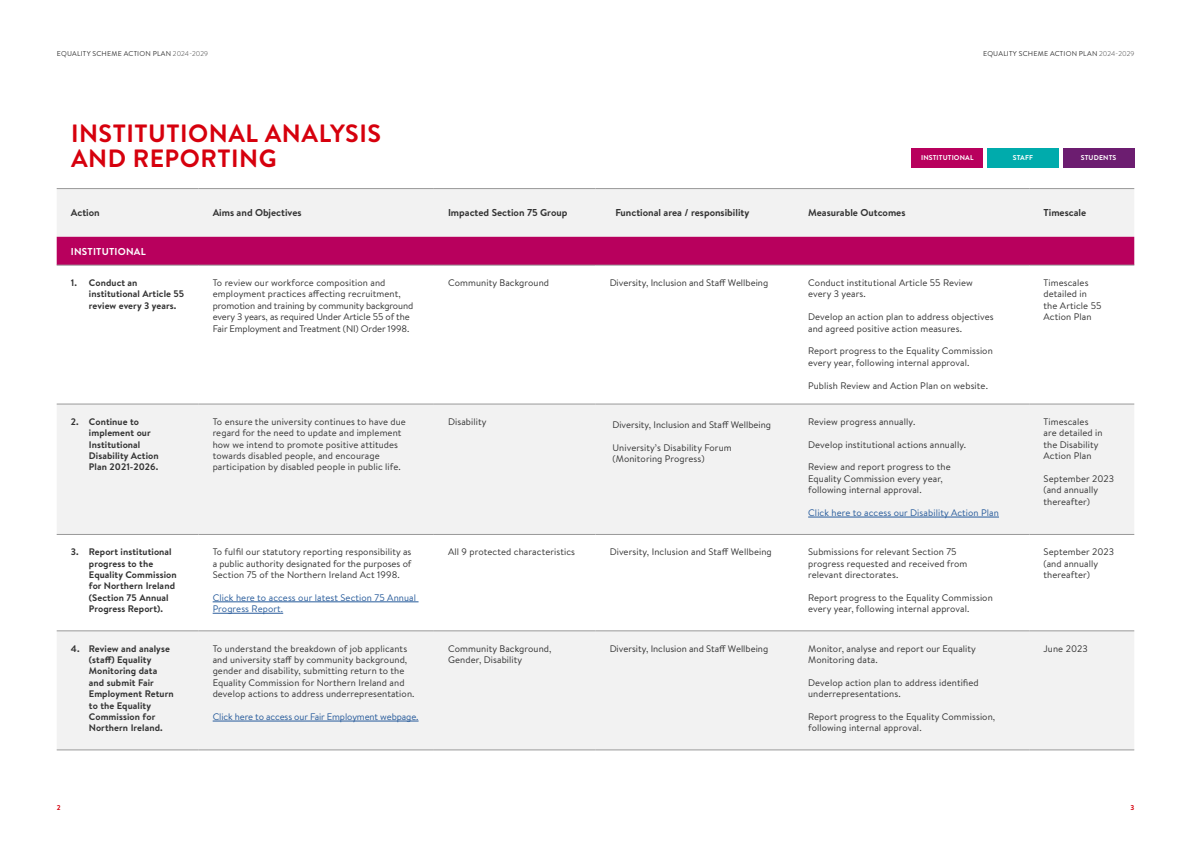
<style>
.page{position:relative;width:1191px;height:842px;background:#fff}
.page>*{position:absolute;margin:0;border:0;box-sizing:border-box;transform-origin:0 0}
.t1{font:700 25px/25px "Brandon Text";letter-spacing:.02em;color:#d6000d}
.t2{font:700 10px "Brandon Text";color:#333}
.t3{font:700 10px "Brandon Text";letter-spacing:.02em;color:#fff}
.t4{font:9.5px/11.4px "Brandon Text";letter-spacing:.01em;color:#333}
.t5{font:700 9.5px/11.4px "Brandon Text";letter-spacing:.01em;color:#333}
.t6{font:9.5px/11.4px "Brandon Text";letter-spacing:-.01em;color:#333}
.t7{font:9.5px/11.4px "Brandon Text";letter-spacing:.01em;color:#275b9b}
.t8{font:9.5px "Brandon Text";letter-spacing:-.01em;color:#275b9b}
.t9{font:7px "Brandon Grotesque";letter-spacing:.03em;color:#333}
.t10{font:700 7px "Brandon Text";letter-spacing:.02em;color:#fff}
.t11{font:700 7px "Brandon Text";color:#d6000d}
.s1{font-weight:300}
</style>
<div class="page">
<div style="left:57px;top:189px;width:1077px;height:48px;background:#f2f2f2"></div>
<div style="left:57px;top:237px;width:1077px;height:28px;background:#b8005d"></div>
<svg style="left:57px;top:405px;width:1077px;height:345px;fill:#f2f2f2"></svg>
<hr style="left:595px;top:265px;width:199px;height:1px;background:#999">
<hr style="left:794px;top:265px;width:235px;height:1px;background:#999">
<hr style="left:1029px;top:265px;width:105px;height:1px;background:#999">
<hr style="left:595px;top:534px;width:199px;height:1px;background:#999">
<hr style="left:794px;top:534px;width:235px;height:1px;background:#999">
<hr style="left:1029px;top:534px;width:105px;height:1px;background:#999">
<hr style="left:595px;top:188px;width:199px;height:1px;background:#999">
<hr style="left:794px;top:188px;width:235px;height:1px;background:#999">
<hr style="left:1029px;top:188px;width:105px;height:1px;background:#999">
<hr style="left:57px;top:265px;width:141px;height:1px;background:#999">
<hr style="left:198px;top:265px;width:236px;height:1px;background:#999">
<hr style="left:434px;top:265px;width:161px;height:1px;background:#999">
<hr style="left:595px;top:404px;width:199px;height:1px;background:#999">
<hr style="left:794px;top:404px;width:235px;height:1px;background:#999">
<hr style="left:1029px;top:404px;width:105px;height:1px;background:#999">
<hr style="left:595px;top:631px;width:199px;height:1px;background:#999">
<hr style="left:794px;top:631px;width:235px;height:1px;background:#999">
<hr style="left:1029px;top:631px;width:105px;height:1px;background:#999">
<hr style="left:595px;top:750px;width:199px;height:1px;background:#999">
<hr style="left:794px;top:750px;width:235px;height:1px;background:#999">
<hr style="left:1029px;top:750px;width:105px;height:1px;background:#999">
<hr style="left:57px;top:404px;width:141px;height:1px;background:#999">
<hr style="left:198px;top:404px;width:236px;height:1px;background:#999">
<hr style="left:434px;top:404px;width:161px;height:1px;background:#999">
<hr style="left:57px;top:534px;width:141px;height:1px;background:#999">
<hr style="left:198px;top:534px;width:236px;height:1px;background:#999">
<hr style="left:434px;top:534px;width:161px;height:1px;background:#999">
<hr style="left:57px;top:631px;width:141px;height:1px;background:#999">
<hr style="left:198px;top:631px;width:236px;height:1px;background:#999">
<hr style="left:434px;top:631px;width:161px;height:1px;background:#999">
<hr style="left:57px;top:188px;width:141px;height:1px;background:#999">
<hr style="left:198px;top:188px;width:236px;height:1px;background:#999">
<hr style="left:434px;top:188px;width:161px;height:1px;background:#999">
<hr style="left:57px;top:750px;width:141px;height:1px;background:#999">
<hr style="left:198px;top:750px;width:236px;height:1px;background:#999">
<hr style="left:434px;top:750px;width:161px;height:1px;background:#999">
<hr style="left:808px;top:517px;width:191px;height:1px;background:#275b9b">
<hr style="left:213px;top:602px;width:205px;height:1px;background:#275b9b">
<hr style="left:213px;top:613px;width:70px;height:1px;background:#275b9b">
<hr style="left:213px;top:721px;width:205px;height:1px;background:#275b9b">
<div style="left:911px;top:148px;width:72px;height:19px;background:#b8005d"></div>
<div style="left:987px;top:148px;width:71px;height:19px;background:#00abac"></div>
<div style="left:1063px;top:148px;width:71px;height:19px;background:#6c1d70"></div>
<p class="t9" style="left:57px;top:49px;width:153px">EQUALITY SCHEME ACTION PLAN <span class="s1">2024-2029</span></p>
<p class="t9" style="left:983px;top:49px;width:153px">EQUALITY SCHEME ACTION PLAN <span class="s1">2024-2029</span></p>
<h1 class="t1" style="left:71px;top:121px;width:311px">INSTITUTIONAL ANALYSIS<br>AND REPORTING</h1>
<p class="t10" style="left:921px;top:153px;width:54px">INSTITUTIONAL</p>
<p class="t10" style="left:1012px;top:153px;width:22px">STAFF</p>
<p class="t10" style="left:1080px;top:153px;width:37px">STUDENTS</p>
<p class="t2" style="left:71px;top:206px;width:30px">Action</p>
<p class="t2" style="left:213px;top:206px;width:90px">Aims and Objectives</p>
<p class="t2" style="left:448px;top:206px;width:121px">Impacted Section 75 Group</p>
<p class="t2" style="left:615px;top:206px;width:136px">Functional area / responsibility</p>
<p class="t2" style="left:808px;top:206px;width:99px">Measurable Outcomes</p>
<p class="t2" style="left:1043px;top:206px;width:44px">Timescale</p>
<p class="t3" style="left:71px;top:245px;width:76px">INSTITUTIONAL</p>
<p class="t5" style="left:89px;top:277px;width:97px;text-indent:-18px">1. Conduct an institutional Article 55 review every 3 years.</p>
<p class="t6" style="left:213px;top:277px;width:202px">To review our workforce composition and employment practices affecting recruitment, promotion and training by community background every 3 years, as required Under Article 55 of the Fair Employment and Treatment (NI) Order 1998.</p>
<p class="t4" style="left:448px;top:277px;width:103px">Community Background</p>
<p class="t4" style="left:609px;top:277px;width:160px">Diversity, Inclusion and Staff Wellbeing</p>
<p class="t4" style="left:808px;top:277px;width:166px">Conduct institutional Article 55 Review every 3 years.</p>
<p class="t4" style="left:1043px;top:277px;width:60px">Timescales detailed in the Article 55<br>Action Plan</p>
<p class="t4" style="left:808px;top:311px;width:187px">Develop an action plan to address objectives and agreed positive action measures.</p>
<p class="t4" style="left:808px;top:345px;width:186px">Report progress to the Equality Commission every year, following internal approval.</p>
<p class="t4" style="left:808px;top:379px;width:181px">Publish Review and Action Plan on website.</p>
<p class="t5" style="left:89px;top:416px;width:71px;text-indent:-18px">2. Continue to implement our<br>Institutional<br>Disability Action<br>Plan 2021-2026.</p>
<p class="t4" style="left:213px;top:416px;width:195px">To ensure the university continues to have due regard for the need to update and implement how we intend to promote positive attitudes towards disabled people, and encourage participation by disabled people in public life.</p>
<p class="t4" style="left:448px;top:416px;width:40px">Disability</p>
<p class="t4" style="left:612px;top:418px;width:160px">Diversity, Inclusion and Staff Wellbeing</p>
<p class="t4" style="left:612px;top:441px;width:121px">University’s Disability Forum (Monitoring Progress)</p>
<p class="t4" style="left:808px;top:416px;width:109px">Review progress annually.</p>
<p class="t4" style="left:808px;top:438px;width:160px">Develop institutional actions annually.</p>
<p class="t4" style="left:808px;top:461px;width:144px">Review and report progress to the<br>Equality Commission every year, following internal approval.</p>
<p class="t7" style="left:808px;top:507px;width:192px">Click here to access our Disability Action Plan</p>
<p class="t5" style="left:89px;top:546px;width:89px;text-indent:-18px">3. Report institutional progress to the<br>Equality Commission for Northern Ireland (Section 75 Annual<br>Progress Report).</p>
<p class="t4" style="left:213px;top:546px;width:200px;text-align:justify">To fulfil our statutory reporting responsibility as a public authority designated for the purposes of Section 75 of the Northern Ireland Act 1998.</p>
<p class="t7" style="left:213px;top:592px;width:205px">Click here to access our latest Section 75 Annual<br>Progress Report.</p>
<p class="t5" style="left:89px;top:642px;width:86px;text-indent:-18px">4. Review and analyse (staff) Equality<br>Monitoring data and submit Fair<br>Employment Return to the Equality<br>Commission for<br>Northern Ireland.</p>
<p class="t4" style="left:213px;top:642px;width:203px">To understand the breakdown of job applicants and university staff by community background, gender and disability, submitting return to the Equality Commission for Northern Ireland and develop actions to address underrepresentation.</p>
<p class="t8" style="left:213px;top:710px;width:207px">Click here to access our Fair Employment webpage.</p>
<p class="t4" style="left:448px;top:546px;width:129px">All 9 protected characteristics</p>
<p class="t4" style="left:609px;top:546px;width:164px">Diversity, Inclusion and Staff Wellbeing</p>
<p class="t4" style="left:808px;top:546px;width:161px">Submissions for relevant Section 75 progress requested and received from relevant directorates.</p>
<p class="t4" style="left:808px;top:592px;width:186px">Report progress to the Equality Commission every year, following internal approval.</p>
<p class="t4" style="left:448px;top:642px;width:105px">Community Background,<br>Gender, Disability</p>
<p class="t4" style="left:609px;top:642px;width:160px">Diversity, Inclusion and Staff Wellbeing</p>
<p class="t4" style="left:808px;top:642px;width:169px">Monitor, analyse and report our Equality<br>Monitoring data.</p>
<p class="t4" style="left:808px;top:676px;width:172px">Develop action plan to address identified underrepresentations.</p>
<p class="t4" style="left:808px;top:711px;width:188px">Report progress to the Equality Commission, following internal approval.</p>
<p class="t4" style="left:1043px;top:416px;width:61px">Timescales are detailed in the Disability<br>Action Plan</p>
<p class="t4" style="left:1043px;top:473px;width:72px">September 2023 (and annually thereafter)</p>
<p class="t4" style="left:1043px;top:546px;width:72px">September 2023 (and annually thereafter)</p>
<p class="t4" style="left:1043px;top:642px;width:46px">June 2023</p>
<p class="t11" style="left:57px;top:803px;width:5px">2</p>
<p class="t11" style="left:1130px;top:803px;width:5px">3</p>
</div>
